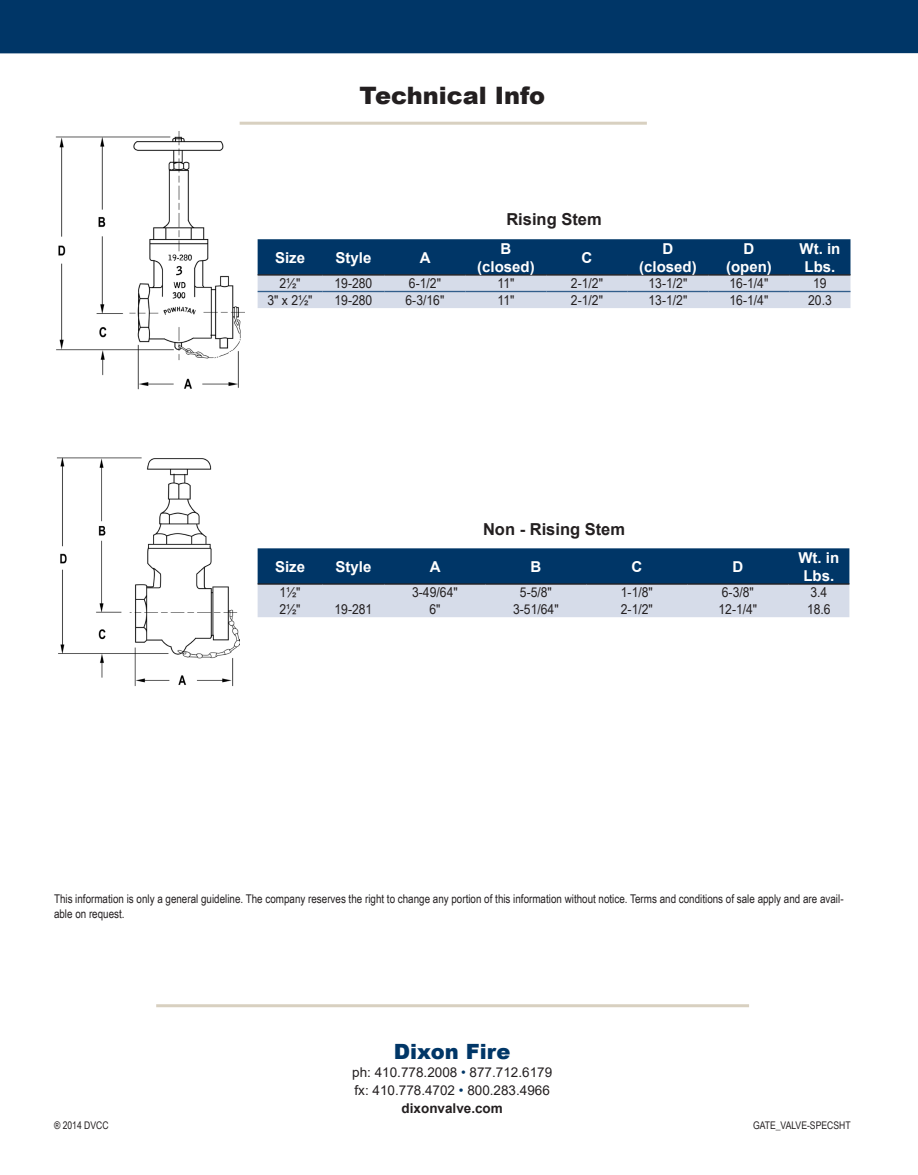
<style>
.page{position:relative;width:918px;height:1175px;background:#fff}
.page>*{position:absolute;margin:0;border:0;box-sizing:border-box;transform-origin:0 0}
.heading_1{font:900 24px "Arial";color:#231f20}
.text_-_center{font:900 21px "Arial";color:#003667}
.sub-heading{font:700 16.5px "Arial";color:#231f20}
.table_heading{font:700 15px "Arial";color:#fff}
.table_text{font:13.5px "Arial Narrow";color:#231f20;scale:1.1 1}
.t1{font:13.5px "Arial";color:#231f20}
.t2{font:700 13.5px "Arial";color:#231f20}
.footnotes{font:12px/14.4px "Arial Narrow";color:#231f20}
.footnotes-2{font:10.5px "Arial Narrow";color:#231f20}
.s1{color:#003667}
</style>
<div class="page">
<div style="left:0;top:0;width:918px;height:53px;background:#003667"></div>
<hr style="left:240px;top:122px;width:407px;height:3px;background:#d8d0c0">
<hr style="left:156px;top:1004px;width:593px;height:3px;background:#d8d0c0">
<svg style="left:258px;top:239px;width:592px;height:69px;background:#6483a3"></svg>
<hr style="left:384px;top:291px;width:81px;height:1px;background:#325e8b">
<hr style="left:465px;top:291px;width:81px;height:1px;background:#325e8b">
<hr style="left:546px;top:291px;width:81px;height:1px;background:#325e8b">
<hr style="left:627px;top:291px;width:81px;height:1px;background:#325e8b">
<hr style="left:708px;top:291px;width:81px;height:1px;background:#325e8b">
<hr style="left:789px;top:291px;width:61px;height:1px;background:#325e8b">
<hr style="left:384px;top:274px;width:81px;height:1px;background:#231f20">
<hr style="left:465px;top:274px;width:81px;height:1px;background:#231f20">
<hr style="left:546px;top:274px;width:81px;height:1px;background:#231f20">
<hr style="left:627px;top:274px;width:81px;height:1px;background:#231f20">
<hr style="left:708px;top:274px;width:81px;height:1px;background:#231f20">
<hr style="left:789px;top:274px;width:61px;height:1px;background:#231f20">
<hr style="left:258px;top:274px;width:64px;height:1px;background:#231f20">
<hr style="left:322px;top:274px;width:62px;height:1px;background:#231f20">
<hr style="left:258px;top:291px;width:64px;height:1px;background:#325e8b">
<hr style="left:322px;top:291px;width:62px;height:1px;background:#325e8b">
<svg style="left:258px;top:548px;width:591px;height:69px;background:#6785a4"></svg>
<hr style="left:258px;top:583px;width:64px;height:1px;background:#231f20">
<hr style="left:322px;top:583px;width:62px;height:1px;background:#231f20">
<hr style="left:384px;top:583px;width:101px;height:1px;background:#231f20">
<hr style="left:485px;top:583px;width:101px;height:1px;background:#231f20">
<hr style="left:586px;top:583px;width:101px;height:1px;background:#231f20">
<hr style="left:687px;top:583px;width:101px;height:1px;background:#231f20">
<hr style="left:788px;top:583px;width:61px;height:1px;background:#231f20">
<img style="left:55px;top:131px;width:189px;height:259px">
<img style="left:57px;top:457px;width:183px;height:230px">
<p class="heading_1" style="left:359px;top:78px;width:187px">Technical Info</p>
<p class="table_heading" style="left:275px;top:247px;width:32px">Size</p>
<p class="table_heading" style="left:336px;top:247px;width:37px">Style</p>
<p class="table_heading" style="left:420px;top:247px;width:12px">A</p>
<p class="sub-heading" style="left:506px;top:207px;width:97px">Rising Stem</p>
<p class="table_heading" style="left:501px;top:238px;width:12px">B</p>
<p class="table_heading" style="left:477px;top:256px;width:59px">(closed)</p>
<p class="table_heading" style="left:582px;top:247px;width:12px">C</p>
<p class="table_heading" style="left:663px;top:238px;width:12px">D</p>
<p class="table_heading" style="left:639px;top:256px;width:59px">(closed)</p>
<p class="table_heading" style="left:744px;top:238px;width:12px">D</p>
<p class="table_heading" style="left:726px;top:256px;width:47px">(open)</p>
<p class="table_heading" style="left:800px;top:238px;width:42px">Wt. in</p>
<p class="table_heading" style="left:805px;top:256px;width:32px">Lbs.</p>
<p class="table_text" style="left:279px;top:273px;width:21px">2½"</p>
<p class="table_text" style="left:334px;top:273px;width:36px">19-280</p>
<p class="table_text" style="left:409px;top:273px;width:31px">6-1/2"</p>
<p class="table_text" style="left:497px;top:273px;width:17px">11"</p>
<p class="table_text" style="left:571px;top:273px;width:31px">2-1/2"</p>
<p class="table_text" style="left:649px;top:273px;width:37px">13-1/2"</p>
<p class="table_text" style="left:730px;top:273px;width:37px">16-1/4"</p>
<p class="table_text" style="left:813px;top:273px;width:14px">19</p>
<p class="table_text" style="left:267px;top:290px;width:43px">3" x 2½"</p>
<p class="table_text" style="left:334px;top:290px;width:36px">19-280</p>
<p class="table_text" style="left:406px;top:290px;width:37px">6-3/16"</p>
<p class="table_text" style="left:497px;top:290px;width:17px">11"</p>
<p class="table_text" style="left:571px;top:290px;width:31px">2-1/2"</p>
<p class="table_text" style="left:649px;top:290px;width:37px">13-1/2"</p>
<p class="table_text" style="left:730px;top:290px;width:37px">16-1/4"</p>
<p class="table_text" style="left:808px;top:290px;width:23px">20.3</p>
<p class="sub-heading" style="left:483px;top:517px;width:144px">Non - Rising Stem</p>
<p class="table_heading" style="left:275px;top:556px;width:32px">Size</p>
<p class="table_heading" style="left:336px;top:556px;width:37px">Style</p>
<p class="table_heading" style="left:430px;top:556px;width:12px">A</p>
<p class="table_heading" style="left:531px;top:556px;width:12px">B</p>
<p class="table_heading" style="left:631px;top:556px;width:12px">C</p>
<p class="table_heading" style="left:732px;top:556px;width:12px">D</p>
<p class="table_heading" style="left:798px;top:547px;width:42px">Wt. in</p>
<p class="table_heading" style="left:803px;top:565px;width:32px">Lbs.</p>
<p class="table_text" style="left:279px;top:582px;width:21px">1½"</p>
<p class="table_text" style="left:412px;top:582px;width:43px">3-49/64"</p>
<p class="table_text" style="left:520px;top:582px;width:31px">5-5/8"</p>
<p class="table_text" style="left:621px;top:582px;width:31px">1-1/8"</p>
<p class="table_text" style="left:722px;top:582px;width:31px">6-3/8"</p>
<p class="table_text" style="left:810px;top:582px;width:17px">3.4</p>
<p class="table_text" style="left:279px;top:599px;width:21px">2½"</p>
<p class="table_text" style="left:334px;top:599px;width:36px">19-281</p>
<p class="table_text" style="left:429px;top:599px;width:12px">6"</p>
<p class="table_text" style="left:513px;top:599px;width:43px">3-51/64"</p>
<p class="table_text" style="left:621px;top:599px;width:31px">2-1/2"</p>
<p class="table_text" style="left:718px;top:599px;width:37px">12-1/4"</p>
<p class="table_text" style="left:807px;top:599px;width:23px">18.6</p>
<p class="footnotes" style="left:54px;top:891px;width:791px">This information is only a general guideline. The company reserves the right to change any portion of this information without notice. Terms and conditions of sale apply and are avail&shy;able on request.</p>
<p class="text_-_center" style="left:394px;top:1036px;width:118px">Dixon Fire</p>
<p class="t1" style="left:352px;top:1063px;width:201px">ph: 410.778.2008 <span class="s1">•</span> 877.712.6179</p>
<p class="t1" style="left:355px;top:1081px;width:197px">fx: 410.778.4702 <span class="s1">•</span> 800.283.4966</p>
<p class="t2" style="left:402px;top:1099px;width:103px">dixonvalve.com</p>
<p class="footnotes-2" style="left:54px;top:1117px;width:56px">® 2014 DVCC</p>
<p class="footnotes-2" style="left:753px;top:1117px;width:99px">GATE_VALVE-SPECSHT</p>
</div>
